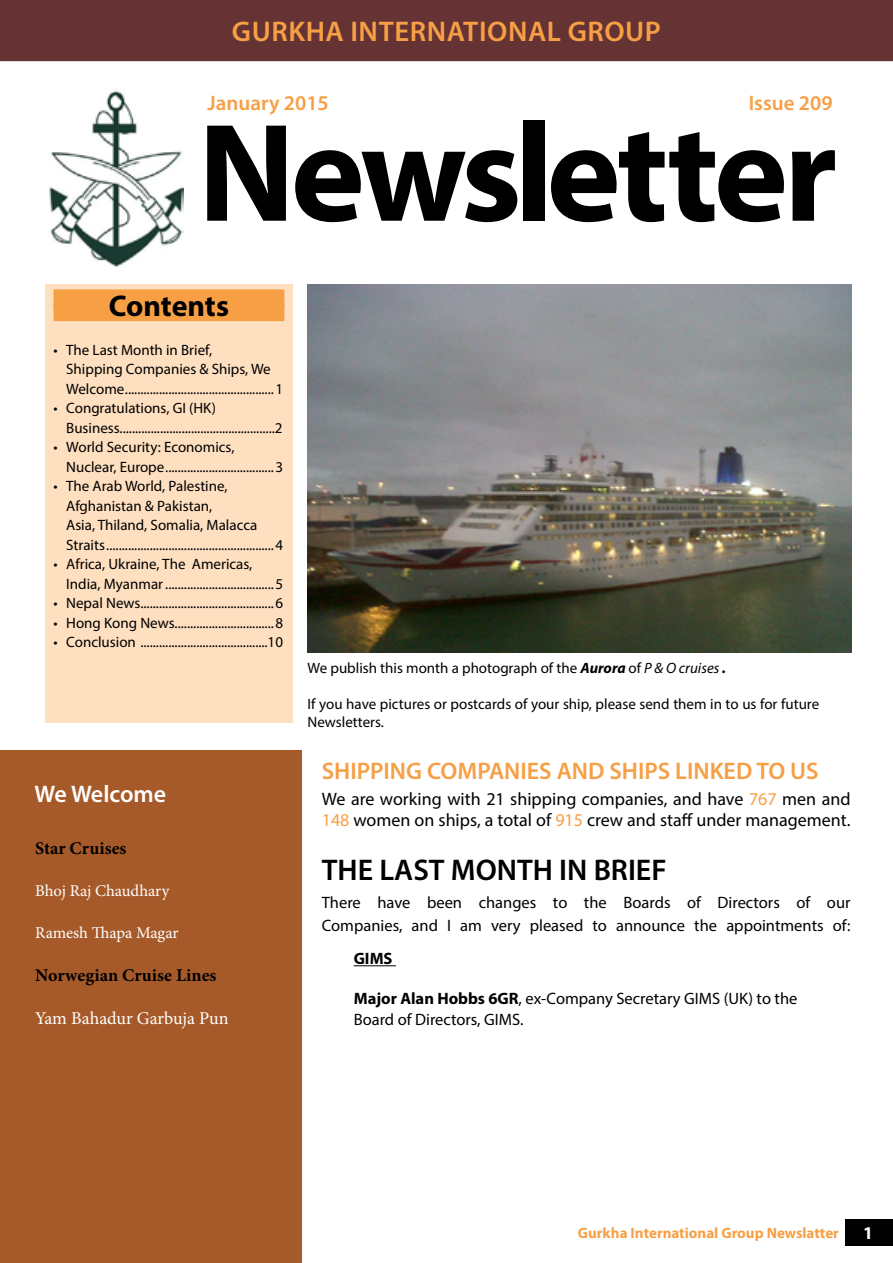
<style>
.page{position:relative;width:893px;height:1263px;background:#fff}
.page>*{position:absolute;margin:0;border:0;box-sizing:border-box;transform-origin:0 0}
.t1{font:700 141px "Myriad Pro";letter-spacing:-.035em;color:#000}
.t2{font:600 30px "Myriad Pro";color:#000}
.t3{font:700 30px "Myriad Pro";letter-spacing:-.005em;color:#000}
.t4{font:600 28.5px "Myriad Pro";letter-spacing:.02em;color:#f79f45}
.t5{font:600 24px "Myriad Pro";color:#f79f45}
.t6{font:600 24px "Myriad Pro";color:#fff}
.t7{font:600 21px "Myriad Pro";color:#f79f45}
.t8{font:18px/21.6px "Myriad Pro";color:#000}
.t9{font:700 18px "Minion Pro";color:#000}
.t10{font:18px "Minion Pro";color:#fff}
.t11{font:700 18px "Myriad Pro";color:#fff}
.t12{font:16.5px/22.5px "Myriad Pro";color:#000}
.t13{font:16.5px "Minion Pro";letter-spacing:-.005em;color:#fff}
.t14{font:700 16.5px "Myriad Pro";color:#000}
.t15{font:15px/19.5px "Myriad Pro";color:#000}
.t16{font:700 15px "Myriad Pro";color:#f79f45}
.s1{font-weight:700;font-style:italic}
.s2{font-style:italic}
.s3{color:#f79f45}
.s4{font-weight:700}
</style>
<div class="page">
<div style="left:0;top:751px;width:302px;height:512px;background:#a75a29"></div>
<div style="left:45px;top:285px;width:248px;height:438px;background:#fedfc0"></div>
<div style="left:54px;top:289px;width:230px;height:18px;background:#f79f45"></div>
<div style="left:54px;top:303px;width:230px;height:18px;background:#f79f45"></div>
<div style="left:0;top:0;width:893px;height:61px;background:#663334"></div>
<div style="left:846px;top:1219px;width:47px;height:26px;background:#000"></div>
<img style="left:308px;top:285px;width:544px;height:368px">
<img style="left:49px;top:90px;width:135px;height:178px">
<hr style="left:354px;top:965px;width:42px;height:1px;background:#000">
<h3 class="t4" style="left:232px;top:13px;width:431px">GURKHA INTERNATIONAL GROUP</h3>
<h3 class="t7" style="left:208px;top:89px;width:123px">January 2015</h3>
<h3 class="t7" style="left:749px;top:89px;width:85px">Issue 209</h3>
<h1 class="t1" style="left:198px;top:81px;width:641px">Newsletter</h1>
<h2 class="t3" style="left:109px;top:286px;width:122px">Contents</h2>
<p class="t15" style="left:66px;top:340px;width:218px;text-indent:-13px">• The Last Month in Brief,<br>Shipping Companies &amp; Ships, We<br>Welcome................................................1</p>
<p class="t15" style="left:66px;top:398px;width:218px;text-indent:-13px">• Congratulations, GI (HK)<br>Business..................................................2</p>
<p class="t15" style="left:66px;top:437px;width:218px;text-indent:-13px">• World Security: Economics,<br>Nuclear, Europe...................................3</p>
<p class="t15" style="left:66px;top:476px;width:218px;text-indent:-13px">• The Arab World, Palestine, Afghanistan &amp; Pakistan,<br>Asia, Thiland, Somalia, Malacca Straits......................................................4</p>
<p class="t15" style="left:66px;top:554px;width:218px;text-indent:-13px">• Africa, Ukraine, The Americas,<br>India, Myanmar...................................5</p>
<p class="t15" style="left:54px;top:593px;width:231px">• Nepal News...........................................6</p>
<p class="t15" style="left:54px;top:613px;width:231px">• Hong Kong News................................8</p>
<p class="t15" style="left:54px;top:632px;width:231px">• Conclusion .........................................10</p>
<h3 class="t6" style="left:35px;top:778px;width:133px">We Welcome</h3>
<p class="t9" style="left:35px;top:835px;width:93px">Star Cruises</p>
<p class="t13" style="left:35px;top:879px;width:136px">Bhoj Raj Chaudhary</p>
<p class="t13" style="left:35px;top:921px;width:145px">Ramesh Thapa Magar</p>
<p class="t9" style="left:35px;top:963px;width:183px">Norwegian Cruise Lines</p>
<p class="t10" style="left:35px;top:1006px;width:195px">Yam Bahadur Garbuja Pun</p>
<p class="t15" style="left:308px;top:657px;width:420px">We publish this month a photograph of the <span class="s1">Aurora</span> of <span class="s2">P &amp; O cruises</span> <span class="s1">.</span></p>
<p class="t15" style="left:308px;top:694px;width:513px;line-height:18px">If you have pictures or postcards of your ship, please send them in to us for future<br>Newsletters.</p>
<h3 class="t5" style="left:322px;top:755px;width:498px">SHIPPING COMPANIES AND SHIPS LINKED TO US</h3>
<p class="t8" style="left:322px;top:787px;width:530px">We are working with 21 shipping companies, and have <span class="s3">767</span> men and<br><span class="s3">148</span> women on ships, a total of <span class="s3">915</span> crew and staff under management.</p>
<h2 class="t2" style="left:322px;top:851px;width:346px">THE LAST MONTH IN BRIEF</h2>
<p class="t12" style="left:322px;top:891px;width:530px">There have been changes to the Boards of Directors of our<br>Companies, and I am very pleased to announce the appointments of:</p>
<p class="t14" style="left:354px;top:948px;width:40px">GIMS</p>
<p class="t12" style="left:354px;top:987px;width:445px;line-height:21.6px"><span class="s4">Major Alan Hobbs 6GR</span>, ex-Company Secretary GIMS (UK) to the<br>Board of Directors, GIMS.</p>
<p class="t16" style="left:578px;top:1223px;width:263px">Gurkha International Group Newslatter</p>
<p class="t11" style="left:863px;top:1221px;width:11px">1</p>
</div>
